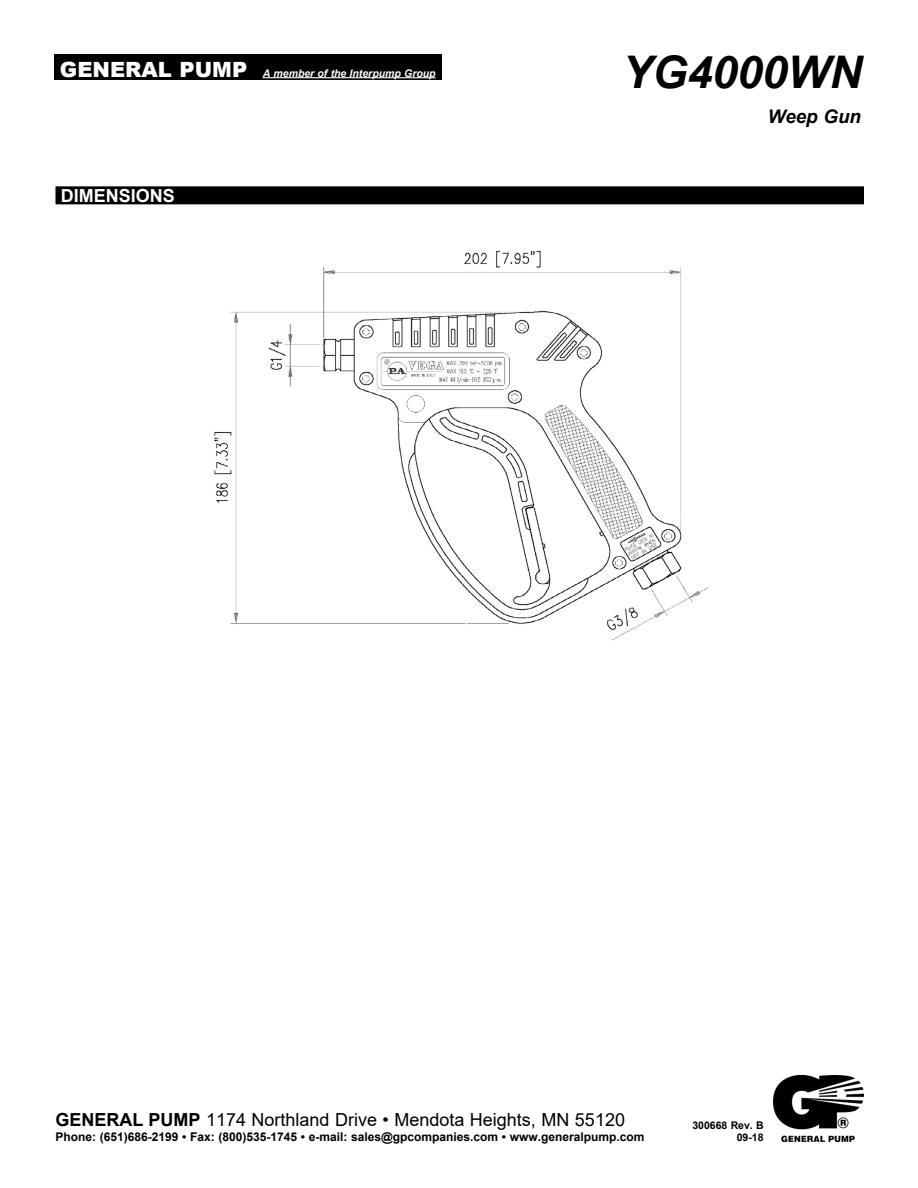
<style>
.page{position:relative;width:918px;height:1188px;background:#fff}
.page>*{position:absolute;margin:0;border:0;box-sizing:border-box;transform-origin:0 0}
.t1{font:italic 700 45px "Arial";color:#000}
.t2{font:italic 700 18.75px "Arial";color:#000}
.t3{font:18px "Arial";color:#000}
.t4{font:700 18px "Arial";color:#fff}
.t5{font:700 12px "Arial";color:#000}
.t6{font:italic 700 10.5px "Arial";color:#fff}
.t7{font:700 10.5px/12.6px "Arial";color:#000;text-align:right}
.s1{font-weight:900;font-style:normal;font-size:21px}
.s2{font-weight:700}
</style>
<div class="page">
<div style="left:54px;top:54px;width:388px;height:26px;background:#000"></div>
<hr style="left:263px;top:77px;width:173px;height:1px;background:#fff">
<img style="left:774px;top:1076px;width:90px;height:65px">
<img style="left:214px;top:250px;width:495px;height:391px">
<div style="left:56px;top:186px;width:808px;height:18px;background:#000"></div>
<p class="t6" style="left:60px;top:66px;width:377px"><span class="s1">GENERAL PUMP</span> A member of the Interpump Group</p>
<h3 class="t4" style="left:61px;top:183px;width:116px">DIMENSIONS</h3>
<h1 class="t1" style="left:622px;top:42px;width:242px">YG4000WN</h1>
<h2 class="t2" style="left:768px;top:104px;width:95px">Weep Gun</h2>
<h3 class="t3" style="left:56px;top:1107px;width:571px"><span class="s2">GENERAL PUMP</span> 1174 Northland Drive • Mendota Heights, MN 55120</h3>
<p class="t5" style="left:56px;top:1128px;width:590px">Phone: (651)686-2199 • Fax: (800)535-1745 • e-mail: sales@gpcompanies.com • www.generalpump.com</p>
<p class="t7" style="left:692px;top:1119px;width:73px">300668 Rev. B<br>09-18</p>
</div>
